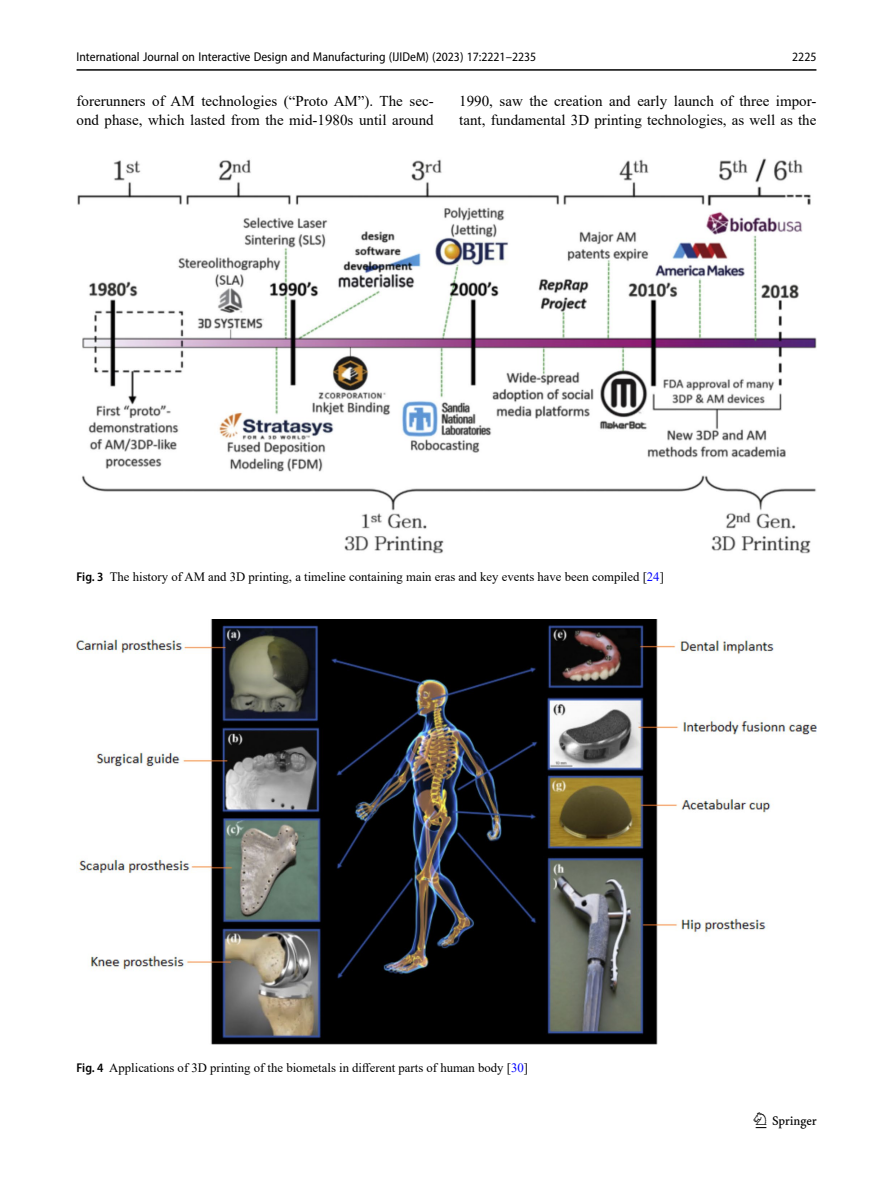
<style>
.page{position:relative;width:893px;height:1187px;background:#fff}
.page>*{position:absolute;margin:0;border:0;box-sizing:border-box;transform-origin:0 0}
.t1{font:22.5px "Springnew";color:#000}
.Body_Text{font:15px/18.8px "Times New Roman";color:#000}
.Figure_Caption{font:12.75px "Times New Roman";color:#000}
.t2{font:semi-condensed 12.75px "Myriad Pro";color:#000}
.s1{font-family:"Myriad Pro";font-weight:600;font-stretch:semi-condensed}
.s2{color:#00f}
</style>
<div class="page">
<hr style="left:77px;top:69px;width:739px;height:2px;background:#000">
<img style="left:76px;top:619px;width:741px;height:425px">
<img style="left:77px;top:158px;width:740px;height:395px">
<p class="t2" style="left:77px;top:49px;width:461px">International Journal on Interactive Design and Manufacturing (IJIDeM) (2023) 17:2221–2235</p>
<p class="t2" style="left:792px;top:49px;width:26px">2225</p>
<p class="Body_Text" style="left:77px;top:91px;width:359px">forerunners of AM technologies (“Proto AM”). The sec&shy;ond phase, which lasted from the mid-1980s until around</p>
<p class="Body_Text" style="left:459px;top:91px;width:359px">1990, saw the creation and early launch of three impor&shy;tant, fundamental 3D printing technologies, as well as the</p>
<p class="Figure_Caption" style="left:77px;top:567px;width:589px"><span class="s1">Fig. 3</span> The history of AM and 3D printing, a timeline containing main eras and key events have been compiled [<span class="s2">24</span>]</p>
<p class="Figure_Caption" style="left:77px;top:1058px;width:453px"><span class="s1">Fig. 4</span> Applications of 3D printing of the biometals in different parts of human body [<span class="s2">30</span>]</p>
<h1 class="t1" style="left:756px;top:1107px;width:63px">1 3</h1>
</div>
